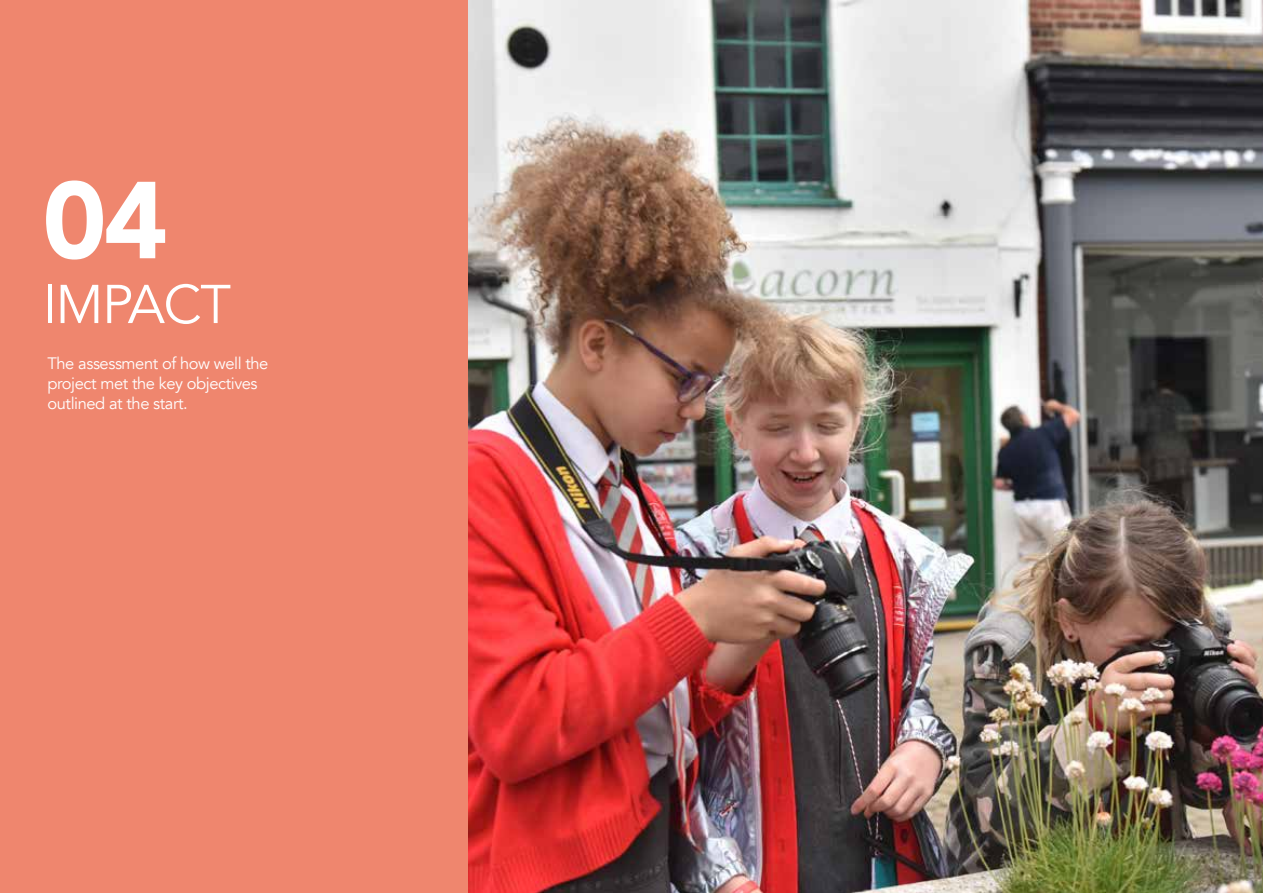
<style>
.page{position:relative;width:1263px;height:893px;background:#fff}
.page>*{position:absolute;margin:0;border:0;box-sizing:border-box;transform-origin:0 0}
.t1{font:900 108px "Avenir";color:#fff}
.t2{font:54px "Avenir";letter-spacing:-.025em;color:#fff}
.t3{font:16.5px/19.8px "Avenir";letter-spacing:-.025em;color:#fff}
</style>
<div class="page">
<div style="left:0;top:0;width:468px;height:893px;background:#ef866e"></div>
<img style="left:468px;top:0;width:795px;height:893px">
<h1 class="t1" style="left:43px;top:128px;width:127px">04</h1>
<h2 class="t2" style="left:43px;top:272px;width:190px">IMPACT</h2>
<p class="t3" style="left:47px;top:354px;width:222px">The assessment of how well the project met the key objectives outlined at the start.</p>
</div>
